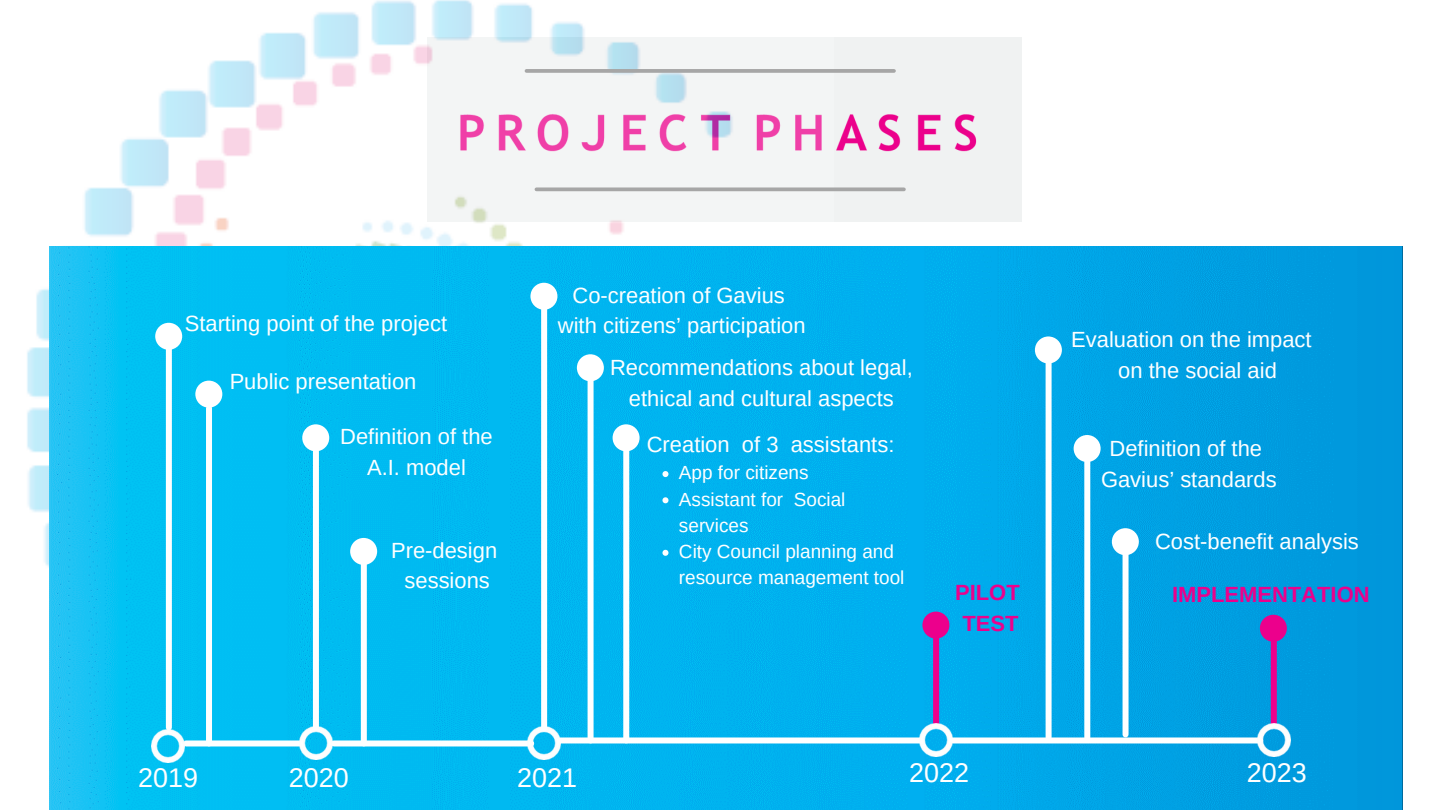
<style>
.page{position:relative;width:1440px;height:810px;background:#fff}
.page>*{position:absolute;margin:0;border:0;box-sizing:border-box;transform-origin:0 0}
.t1{font:27px "Arimo";color:#fff}
.t2{font:22px "Arimo";color:#fff}
.t3{font:700 22px "Arimo";color:#ec008c}
.t4{font:19px/26.2px "Arimo";color:#fff}
</style>
<div class="page">
<img style="left:833px;top:88px;width:180px;height:103px">
<img style="left:27px;top:0;width:806px;height:567px">
<svg style="left:526px;top:69px;width:368px;height:4px"></svg>
<svg style="left:536px;top:187px;width:368px;height:4px"></svg>
<img style="left:49px;top:246px;width:1353px;height:564px">
<div style="left:186px;top:740px;width:113px;height:6px;background:#fff"></div>
<img style="left:152px;top:729px;width:33px;height:33px">
<div style="left:166px;top:346px;width:6px;height:381px;background:#fff"></div>
<div style="left:155px;top:323px;width:27px;height:27px;background:#fff;border-radius:50%"></div>
<div style="left:206px;top:408px;width:6px;height:335px;background:#fff"></div>
<div style="left:195px;top:381px;width:27px;height:27px;background:#fff;border-radius:50%"></div>
<img style="left:299px;top:727px;width:33px;height:33px">
<div style="left:313px;top:451px;width:6px;height:276px;background:#fff"></div>
<div style="left:302px;top:424px;width:27px;height:27px;background:#fff;border-radius:50%"></div>
<div style="left:334px;top:740px;width:197px;height:6px;background:#fff"></div>
<div style="left:361px;top:554px;width:6px;height:189px;background:#fff"></div>
<div style="left:350px;top:538px;width:27px;height:27px;background:#fff;border-radius:50%"></div>
<img style="left:528px;top:727px;width:33px;height:33px">
<div style="left:541px;top:300px;width:6px;height:429px;background:#fff"></div>
<div style="left:530px;top:283px;width:27px;height:27px;background:#fff;border-radius:50%"></div>
<div style="left:561px;top:737px;width:361px;height:6px;background:#fff"></div>
<div style="left:588px;top:371px;width:6px;height:369px;background:#fff"></div>
<div style="left:577px;top:354px;width:27px;height:27px;background:#fff;border-radius:50%"></div>
<div style="left:623px;top:441px;width:6px;height:299px;background:#fff"></div>
<div style="left:613px;top:424px;width:27px;height:27px;background:#fff;border-radius:50%"></div>
<svg style="left:662px;top:471px;width:6px;height:6px"></svg>
<svg style="left:662px;top:497px;width:6px;height:6px"></svg>
<svg style="left:662px;top:550px;width:6px;height:6px"></svg>
<div style="left:933px;top:632px;width:6px;height:92px;background:#ec008c"></div>
<img style="left:920px;top:724px;width:33px;height:33px">
<div style="left:922px;top:612px;width:27px;height:27px;background:#ec008c;border-radius:50%"></div>
<div style="left:953px;top:737px;width:307px;height:6px;background:#fff"></div>
<div style="left:1046px;top:356px;width:6px;height:381px;background:#fff"></div>
<div style="left:1035px;top:336px;width:27px;height:27px;background:#fff;border-radius:50%"></div>
<div style="left:1084px;top:452px;width:6px;height:285px;background:#fff"></div>
<div style="left:1074px;top:435px;width:27px;height:27px;background:#fff;border-radius:50%"></div>
<div style="left:1123px;top:545px;width:6px;height:189px;background:#fff"></div>
<div style="left:1112px;top:528px;width:27px;height:27px;background:#fff;border-radius:50%"></div>
<div style="left:1271px;top:632px;width:6px;height:92px;background:#ec008c"></div>
<img style="left:1257px;top:724px;width:33px;height:33px">
<div style="left:1260px;top:615px;width:27px;height:27px;background:#ec008c;border-radius:50%"></div>
<p class="t2" style="left:185px;top:311px;width:264px">Starting point of the project</p>
<p class="t2" style="left:230px;top:369px;width:188px">Public presentation</p>
<p class="t2" style="left:340px;top:424px;width:154px">Definition of the</p>
<p class="t2" style="left:367px;top:455px;width:100px">A.I. model</p>
<p class="t2" style="left:391px;top:538px;width:108px">Pre-design</p>
<p class="t2" style="left:405px;top:569px;width:87px">sessions</p>
<p class="t2" style="left:573px;top:283px;width:214px">Co-creation of Gavius</p>
<p class="t2" style="left:558px;top:313px;width:249px">with citizens’ participation</p>
<p class="t2" style="left:610px;top:355px;width:304px">Recommendations about legal,</p>
<p class="t2" style="left:629px;top:386px;width:266px">ethical and cultural aspects</p>
<p class="t2" style="left:647px;top:432px;width:249px">Creation of 3 assistants:</p>
<p class="t4" style="left:679px;top:460px;width:131px">App for citizens</p>
<p class="t4" style="left:679px;top:486px;width:168px">Assistant for Social services</p>
<p class="t4" style="left:679px;top:538px;width:227px">City Council planning and resource management tool</p>
<p class="t3" style="left:955px;top:580px;width:66px">PILOT</p>
<p class="t3" style="left:962px;top:611px;width:58px">TEST</p>
<p class="t2" style="left:1071px;top:327px;width:242px">Evaluation on the impact</p>
<p class="t2" style="left:1118px;top:358px;width:160px">on the social aid</p>
<p class="t2" style="left:1110px;top:436px;width:154px">Definition of the</p>
<p class="t2" style="left:1101px;top:467px;width:177px">Gavius’ standards</p>
<p class="t2" style="left:1155px;top:529px;width:205px">Cost-benefit analysis</p>
<p class="t3" style="left:1172px;top:583px;width:199px">IMPLEMENTATION</p>
<p class="t1" style="left:138px;top:763px;width:61px">2019</p>
<p class="t1" style="left:289px;top:763px;width:61px">2020</p>
<p class="t1" style="left:517px;top:763px;width:61px">2021</p>
<p class="t1" style="left:909px;top:758px;width:61px">2022</p>
<p class="t1" style="left:1247px;top:758px;width:61px">2023</p>
</div>
